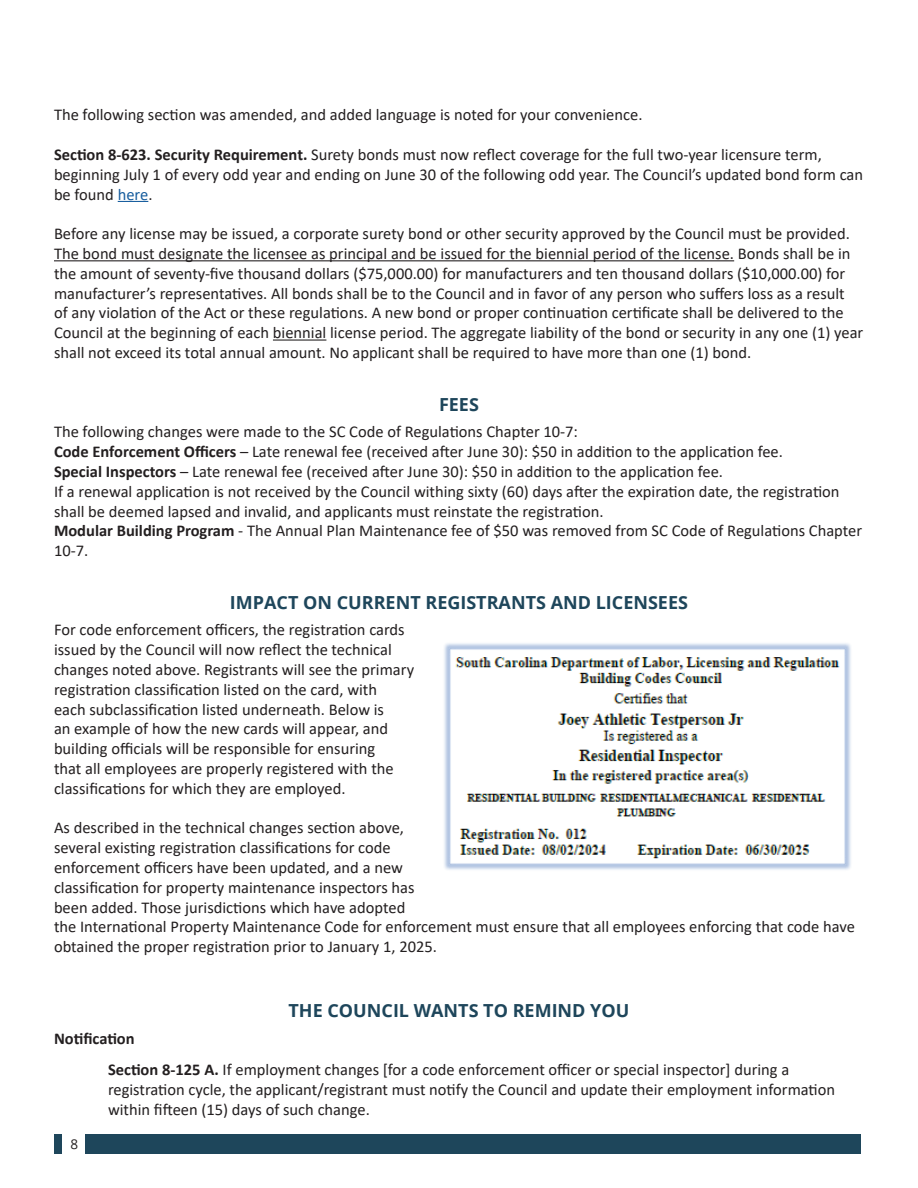
<style>
.page{position:relative;width:918px;height:1188px;background:#fff}
.page>*{position:absolute;margin:0;border:0;box-sizing:border-box;transform-origin:0 0}
.t1{font:700 18px "Open Sans";color:#1e465b}
.t2{font:16.5px/19.8px "Calibri";color:#231f20}
.t3{font:13.5px "Open Sans";color:#231f20}
.s1{font-weight:700}
.s2{color:#175d9e}
</style>
<div class="page">
<div style="left:86px;top:1134px;width:775px;height:19px;background:#1e465b"></div>
<div style="left:54px;top:1134px;width:8px;height:19px;background:#1e465b"></div>
<hr style="left:118px;top:201px;width:30px;height:1px;background:#175d9e">
<hr style="left:54px;top:260px;width:680px;height:1px;background:#231f20">
<hr style="left:273px;top:340px;width:53px;height:1px;background:#231f20">
<img style="left:444px;top:643px;width:407px;height:227px">
<p class="t2" style="left:54px;top:105px;width:590px">The following section was amended, and added language is noted for your convenience.</p>
<p class="t2" style="left:54px;top:144px;width:811px"><span class="s1">Section 8-623. Security Requirement.</span> Surety bonds must now reflect coverage for the full two-year licensure term, beginning July 1 of every odd year and ending on June 30 of the following odd year. The Council’s updated bond form can be found <span class="s2">here</span>.</p>
<p class="t2" style="left:54px;top:223px;width:811px">Before any license may be issued, a corporate surety bond or other security approved by the Council must be provided.<br>The bond must designate the licensee as principal and be issued for the biennial period of the license. Bonds shall be in the amount of seventy-five thousand dollars ($75,000.00) for manufacturers and ten thousand dollars ($10,000.00) for manufacturer’s representatives. All bonds shall be to the Council and in favor of any person who suffers loss as a result<br>of any violation of the Act or these regulations. A new bond or proper continuation certificate shall be delivered to the Council at the beginning of each biennial license period. The aggregate liability of the bond or security in any one (1) year shall not exceed its total annual amount. No applicant shall be required to have more than one (1) bond.</p>
<p class="t1" style="left:439px;top:392px;width:41px">FEES</p>
<p class="t2" style="left:54px;top:422px;width:810px">The following changes were made to the SC Code of Regulations Chapter 10-7:<br><span class="s1">Code Enforcement Officers</span> – Late renewal fee (received after June 30): $50 in addition to the application fee.<br><span class="s1">Special Inspectors</span> – Late renewal fee (received after June 30): $50 in addition to the application fee.<br>If a renewal application is not received by the Council withing sixty (60) days after the expiration date, the registration shall be deemed lapsed and invalid, and applicants must reinstate the registration.<br><span class="s1">Modular Building Program</span> - The Annual Plan Maintenance fee of $50 was removed from SC Code of Regulations Chapter 10-7.</p>
<p class="t1" style="left:230px;top:590px;width:460px">IMPACT ON CURRENT REGISTRANTS AND LICENSEES</p>
<p class="t2" style="left:54px;top:620px;width:362px">For code enforcement officers, the registration cards issued by the Council will now reflect the technical changes noted above. Registrants will see the primary registration classification listed on the card, with<br>each subclassification listed underneath. Below is<br>an example of how the new cards will appear, and building officials will be responsible for ensuring<br>that all employees are properly registered with the classifications for which they are employed.</p>
<p class="t2" style="left:54px;top:818px;width:802px">As described in the technical changes section above,<br>several existing registration classifications for code<br>enforcement officers have been updated, and a new<br>classification for property maintenance inspectors has<br>been added. Those jurisdictions which have adopted<br>the International Property Maintenance Code for enforcement must ensure that all employees enforcing that code have obtained the proper registration prior to January 1, 2025.</p>
<p class="t1" style="left:289px;top:998px;width:342px">THE COUNCIL WANTS TO REMIND YOU</p>
<p class="t2" style="left:108px;top:1022px;width:683px;line-height:31.8px;text-indent:-54px"><span class="s1">Notification<br>Section 8-125 A.</span> If employment changes [for a code enforcement officer or special inspector] during a</p>
<p class="t2" style="left:108px;top:1079px;width:729px">registration cycle, the applicant/registrant must notify the Council and update their employment information within fifteen (15) days of such change.</p>
<p class="t3" style="left:71px;top:1135px;width:9px">8</p>
</div>
